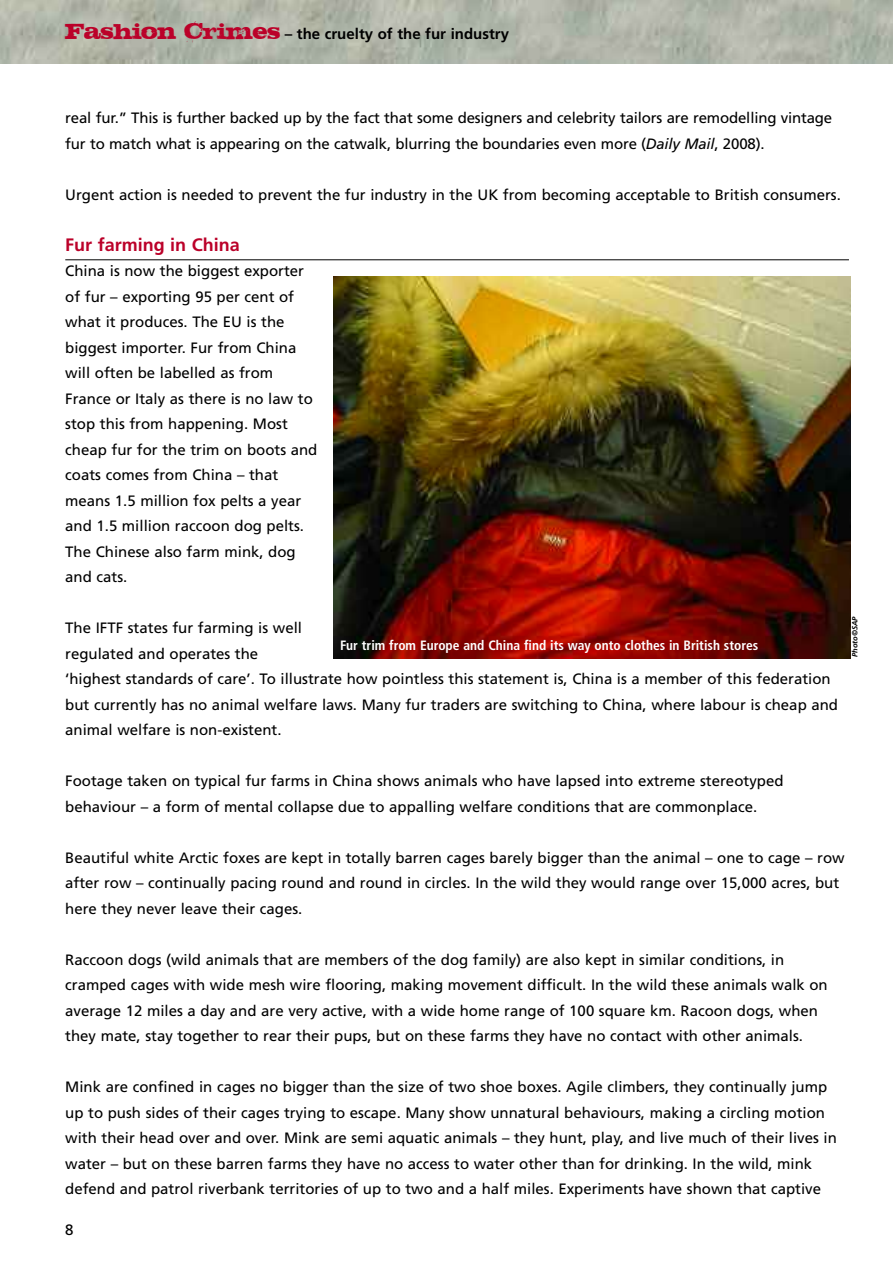
<style>
.page{position:relative;width:893px;height:1263px;background:#fff}
.page>*{position:absolute;margin:0;border:0;box-sizing:border-box;transform-origin:0 0}
.t1{font:700 18px "Frutiger";color:#bb0129}
.t2{font:15px/25.5px "Frutiger";color:#000}
.t3{font:700 15px "Frutiger";color:#000}
.t4{font:700 condensed 13.5px "Frutiger";color:#fff}
.t5{font:italic 700 7.5px "Frutiger";color:#000}
.s1{font-family:"STEAK";font-weight:400;font-size:27px;color:#bb0129}
.s2{font-style:italic}
</style>
<div class="page">
<img style="left:0;top:0;width:893px;height:64px">
<hr style="left:65px;top:260px;width:784px;height:1px;background:#000">
<img style="left:333px;top:276px;width:517px;height:383px">
<p class="t3" style="left:65px;top:28px;width:445px"><span class="s1">Fashion Crimes</span> – the cruelty of the fur industry</p>
<p class="t2" style="left:65px;top:106px;width:768px">real fur.” This is further backed up by the fact that some designers and celebrity tailors are remodelling vintage fur to match what is appearing on the catwalk, blurring the boundaries even more (<span class="s2">Daily Mail</span>, 2008).</p>
<p class="t2" style="left:65px;top:183px;width:777px">Urgent action is needed to prevent the fur industry in the UK from becoming acceptable to British consumers.</p>
<p class="t1" style="left:65px;top:237px;width:176px">Fur farming in China</p>
<p class="t2" style="left:65px;top:259px;width:254px">China is now the biggest exporter of fur – exporting 95 per cent of what it produces. The EU is the biggest importer. Fur from China will often be labelled as from<br>France or Italy as there is no law to stop this from happening. Most cheap fur for the trim on boots and coats comes from China – that means 1.5 million fox pelts a year and 1.5 million raccoon dog pelts.<br>The Chinese also farm mink, dog and cats.</p>
<p class="t2" style="left:65px;top:616px;width:774px">The IFTF states fur farming is well<br>regulated and operates the<br>‘highest standards of care’. To illustrate how pointless this statement is, China is a member of this federation but currently has no animal welfare laws. Many fur traders are switching to China, where labour is cheap and animal welfare is non-existent.</p>
<p class="t2" style="left:65px;top:769px;width:720px">Footage taken on typical fur farms in China shows animals who have lapsed into extreme stereotyped behaviour – a form of mental collapse due to appalling welfare conditions that are commonplace.</p>
<p class="t2" style="left:65px;top:846px;width:781px">Beautiful white Arctic foxes are kept in totally barren cages barely bigger than the animal – one to cage – row after row – continually pacing round and round in circles. In the wild they would range over 15,000 acres, but here they never leave their cages.</p>
<p class="t2" style="left:65px;top:948px;width:764px">Raccoon dogs (wild animals that are members of the dog family) are also kept in similar conditions, in cramped cages with wide mesh wire flooring, making movement difficult. In the wild these animals walk on average 12 miles a day and are very active, with a wide home range of 100 square km. Racoon dogs, when they mate, stay together to rear their pups, but on these farms they have no contact with other animals.</p>
<p class="t2" style="left:65px;top:1075px;width:773px">Mink are confined in cages no bigger than the size of two shoe boxes. Agile climbers, they continually jump up to push sides of their cages trying to escape. Many show unnatural behaviours, making a circling motion with their head over and over. Mink are semi aquatic animals – they hunt, play, and live much of their lives in water – but on these barren farms they have no access to water other than for drinking. In the wild, mink defend and patrol riverbank territories of up to two and a half miles. Experiments have shown that captive</p>
<p class="t5" style="left:852px;top:657px;width:42px;rotate:-90deg">Photo©SAP</p>
<p class="t4" style="left:340px;top:640px;width:420px">Fur trim from Europe and China find its way onto clothes in British stores</p>
<p class="t2" style="left:65px;top:1218px;width:10px">8</p>
</div>
